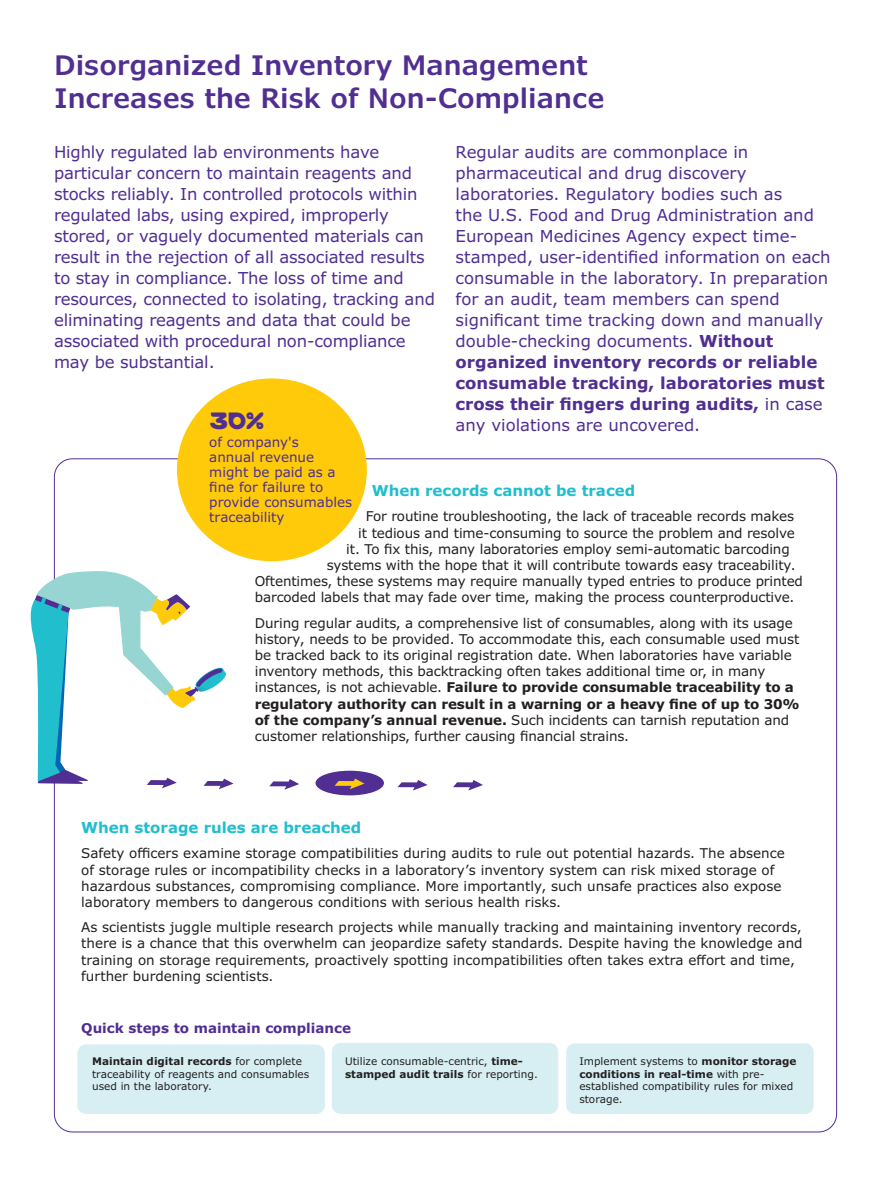
<style>
.page{position:relative;width:891px;height:1188px;background:#fff}
.page>*{position:absolute;margin:0;border:0;box-sizing:border-box;transform-origin:0 0}
.Body_Head_10_12{font:600 27px/33px "Verdana Pro";color:#502e92}
.Body_Copy_9_11{font:24px "Merck";color:#502e92}
.Body_Copy_9_11-2{font:16.5px/21px "Verdana Pro";letter-spacing:-.01em;color:#502e92}
.Body_Head_10_12-2{font:700 15px "Verdana";color:#21bece}
.Body_Head_10_12-3{font:700 15px "Verdana Pro";color:#21bece}
.Body_Copy_9_11-3{font:13.5px/16.2px "Verdana Pro";letter-spacing:-.01em;color:#231f20}
.Body_Copy_9_11-4{font:13.5px/15px "Verdana Pro";color:#502e92}
.Body_Copy_9_11-5{font:700 13.5px "Verdana Pro";color:#502e92}
.Body_Copy_9_11-6{font:10.5px/12.6px "Verdana Pro";color:#231f20}
.s1{font-weight:700}
</style>
<div class="page">
<div style="left:316px;top:771px;width:68px;height:24px;background:#502e92;border-radius:50%"></div>
<svg style="left:335px;top:779px;width:30px;height:10px"></svg>
<svg style="left:398px;top:780px;width:30px;height:11px"></svg>
<svg style="left:453px;top:780px;width:30px;height:11px"></svg>
<svg style="left:269px;top:779px;width:30px;height:11px"></svg>
<svg style="left:30px;top:571px;width:204px;height:218px"></svg>
<div style="left:77px;top:1044px;width:248px;height:70px;background:#d7eff3;border-radius:9px"></div>
<div style="left:332px;top:1043px;width:226px;height:71px;background:#d7eff3;border-radius:9px"></div>
<div style="left:566px;top:1043px;width:248px;height:71px;background:#d7eff3;border-radius:9px"></div>
<div style="left:177px;top:378px;width:190px;height:183px;background:#feca0a;border-radius:50%"></div>
<p class="Body_Head_10_12" style="left:54px;top:49px;width:552px">Disorganized Inventory Management<br>Increases the Risk of Non-Compliance</p>
<p class="Body_Copy_9_11-2" style="left:54px;top:142px;width:382px">Highly regulated lab environments have particular concern to maintain reagents and stocks reliably. In controlled protocols within regulated labs, using expired, improperly stored, or vaguely documented materials can result in the rejection of all associated results to stay in compliance. The loss of time and resources, connected to isolating, tracking and eliminating reagents and data that could be associated with procedural non-compliance may be substantial.</p>
<p class="Body_Copy_9_11-2" style="left:456px;top:142px;width:377px">Regular audits are commonplace in pharmaceutical and drug discovery laboratories. Regulatory bodies such as<br>the U.S. Food and Drug Administration and European Medicines Agency expect time&shy;stamped, user-identified information on each consumable in the laboratory. In preparation for an audit, team members can spend significant time tracking down and manually double-checking documents. <span class="s1">Without organized inventory records or reliable consumable tracking, laboratories must cross their fingers during audits,</span> in case any violations are uncovered.</p>
<p class="Body_Copy_9_11" style="left:210px;top:407px;width:56px">30%</p>
<p class="Body_Copy_9_11-4" style="left:209px;top:435px;width:144px">of company's<br>annual revenue might be paid as a fine for failure to provide consumables traceability</p>
<p class="Body_Head_10_12-3" style="left:372px;top:481px;width:265px">When records cannot be traced</p>
<p class="Body_Copy_9_11-3" style="left:366px;top:509px;width:430px">For routine troubleshooting, the lack of traceable records makes</p>
<p class="Body_Copy_9_11-3" style="left:358px;top:525px;width:438px">it tedious and time-consuming to source the problem and resolve</p>
<p class="Body_Copy_9_11-3" style="left:346px;top:541px;width:445px">it. To fix this, many laboratories employ semi-automatic barcoding</p>
<p class="Body_Copy_9_11-3" style="left:327px;top:557px;width:470px">systems with the hope that it will contribute towards easy traceability.</p>
<p class="Body_Copy_9_11-3" style="left:255px;top:573px;width:550px">Oftentimes, these systems may require manually typed entries to produce printed</p>
<p class="Body_Copy_9_11-3" style="left:255px;top:590px;width:541px">barcoded labels that may fade over time, making the process counterproductive.</p>
<p class="Body_Copy_9_11-3" style="left:255px;top:615px;width:547px">During regular audits, a comprehensive list of consumables, along with its usage history, needs to be provided. To accommodate this, each consumable used must be tracked back to its original registration date. When laboratories have variable inventory methods, this backtracking often takes additional time or, in many instances, is not achievable. <span class="s1">Failure to provide consumable traceability to a regulatory authority can result in a warning or a heavy fine of up to 30% of the company’s annual revenue.</span> Such incidents can tarnish reputation and customer relationships, further causing financial strains.</p>
<p class="Body_Head_10_12-2" style="left:81px;top:818px;width:282px">When storage rules are breached</p>
<p class="Body_Copy_9_11-3" style="left:81px;top:846px;width:705px">Safety officers examine storage compatibilities during audits to rule out potential hazards. The absence of storage rules or incompatibility checks in a laboratory’s inventory system can risk mixed storage of hazardous substances, compromising compliance. More importantly, such unsafe practices also expose laboratory members to dangerous conditions with serious health risks.</p>
<p class="Body_Copy_9_11-3" style="left:81px;top:919px;width:723px">As scientists juggle multiple research projects while manually tracking and maintaining inventory records, there is a chance that this overwhelm can jeopardize safety standards. Despite having the knowledge and training on storage requirements, proactively spotting incompatibilities often takes extra effort and time, further burdening scientists.</p>
<p class="Body_Copy_9_11-5" style="left:81px;top:1019px;width:271px">Quick steps to maintain compliance</p>
<p class="Body_Copy_9_11-6" style="left:92px;top:1055px;width:219px"><span class="s1">Maintain digital records</span> for complete traceability of reagents and consumables used in the laboratory.</p>
<p class="Body_Copy_9_11-6" style="left:345px;top:1055px;width:194px">Utilize consumable-centric, <span class="s1">time&shy;stamped audit trails</span> for reporting.</p>
<p class="Body_Copy_9_11-6" style="left:579px;top:1055px;width:219px">Implement systems to <span class="s1">monitor storage conditions in real-time</span> with pre&shy;established compatibility rules for mixed storage.</p>
</div>
